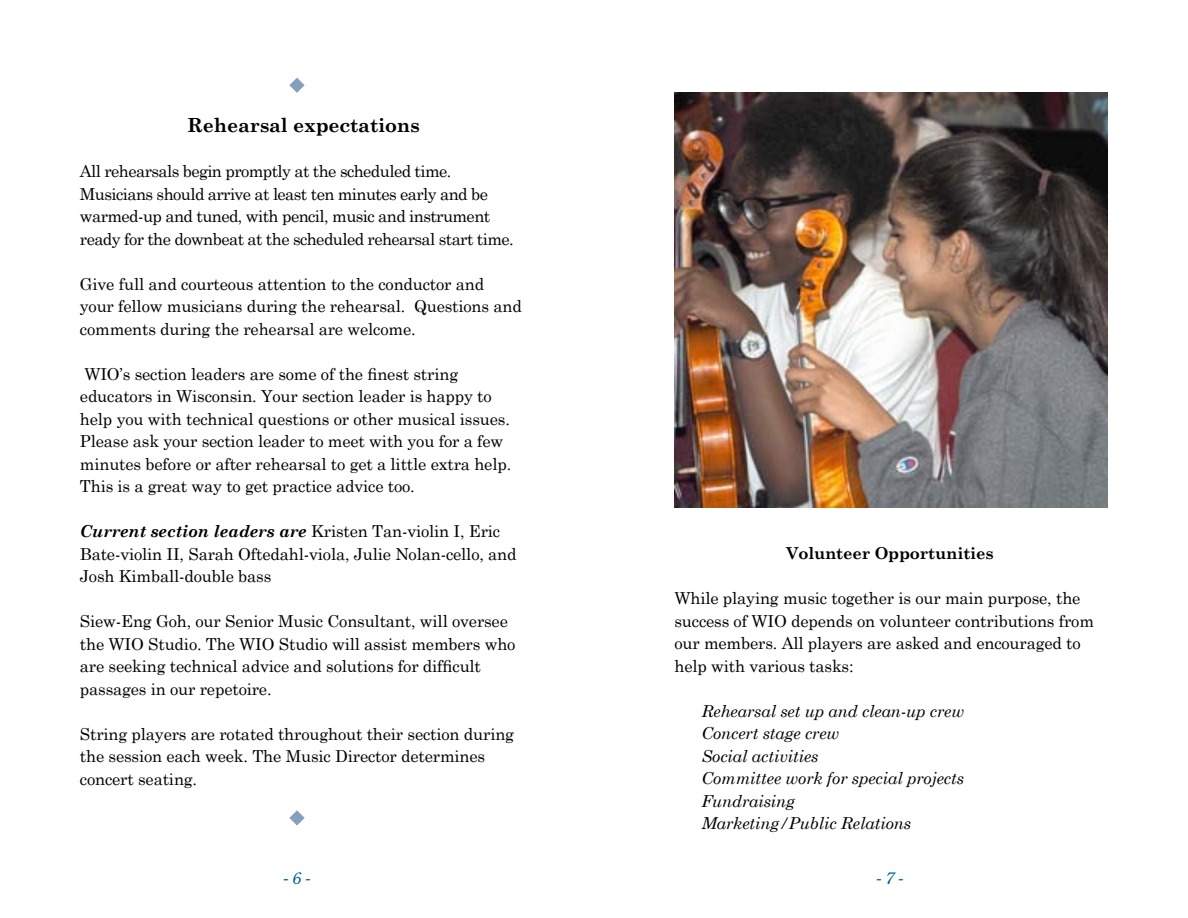
<style>
.page{position:relative;width:1188px;height:918px;background:#fff}
.page>*{position:absolute;margin:0;border:0;box-sizing:border-box;transform-origin:0 0}
.t1{font:700 19.5px "Century Schoolbook";letter-spacing:-.01em;color:#000}
.t2{font:16.5px/22.5px "Century Schoolbook";letter-spacing:-.01em;color:#000}
.t3{font:16.5px/22.5px "Century Schoolbook";letter-spacing:-.035em;color:#000}
.t4{font:italic 16.5px/22.5px "Century Schoolbook";letter-spacing:-.01em;color:#000}
.t5{font:700 16.5px "Century Schoolbook";letter-spacing:-.01em;color:#000}
.t6{font:italic 16.5px "Century Old Style Std";color:#006791}
.s1{font-weight:700;font-style:italic}
</style>
<div class="page">
<svg style="left:289px;top:78px;width:16px;height:15px"></svg>
<img style="left:674px;top:93px;width:434px;height:415px">
<svg style="left:289px;top:810px;width:16px;height:16px"></svg>
<p class="t1" style="left:187px;top:113px;width:234px">Rehearsal expectations</p>
<p class="t3" style="left:80px;top:160px;width:435px">All rehearsals begin promptly at the scheduled time.<br>Musicians should arrive at least ten minutes early and be warmed-up and tuned, with pencil, music and instrument ready for the downbeat at the scheduled rehearsal start time.</p>
<p class="t2" style="left:80px;top:272px;width:443px">Give full and courteous attention to the conductor and your fellow musicians during the rehearsal. Questions and comments during the rehearsal are welcome.</p>
<p class="t2" style="left:80px;top:362px;width:433px">WIO’s section leaders are some of the finest string educators in Wisconsin. Your section leader is happy to help you with technical questions or other musical issues.<br>Please ask your section leader to meet with you for a few minutes before or after rehearsal to get a little extra help.<br>This is a great way to get practice advice too.</p>
<p class="t2" style="left:80px;top:520px;width:438px"><span class="s1">Current section leaders are</span> Kristen Tan-violin I, Eric<br>Bate-violin II, Sarah Oftedahl-viola, Julie Nolan-cello, and<br>Josh Kimball-double bass</p>
<p class="t2" style="left:80px;top:610px;width:437px">Siew-Eng Goh, our Senior Music Consultant, will oversee the WIO Studio. The WIO Studio will assist members who are seeking technical advice and solutions for difficult passages in our repetoire.</p>
<p class="t2" style="left:80px;top:722px;width:436px">String players are rotated throughout their section during the session each week. The Music Director determines concert seating.</p>
<p class="t5" style="left:786px;top:543px;width:209px">Volunteer Opportunities</p>
<p class="t2" style="left:674px;top:587px;width:421px">While playing music together is our main purpose, the success of WIO depends on volunteer contributions from our members. All players are asked and encouraged to help with various tasks:</p>
<p class="t4" style="left:701px;top:699px;width:264px">Rehearsal set up and clean-up crew<br>Concert stage crew<br>Social activities<br>Committee work for special projects<br>Fundraising<br>Marketing/Public Relations</p>
<p class="t6" style="left:284px;top:868px;width:28px">- 6 -</p>
<p class="t6" style="left:877px;top:868px;width:28px">- 7 -</p>
</div>
